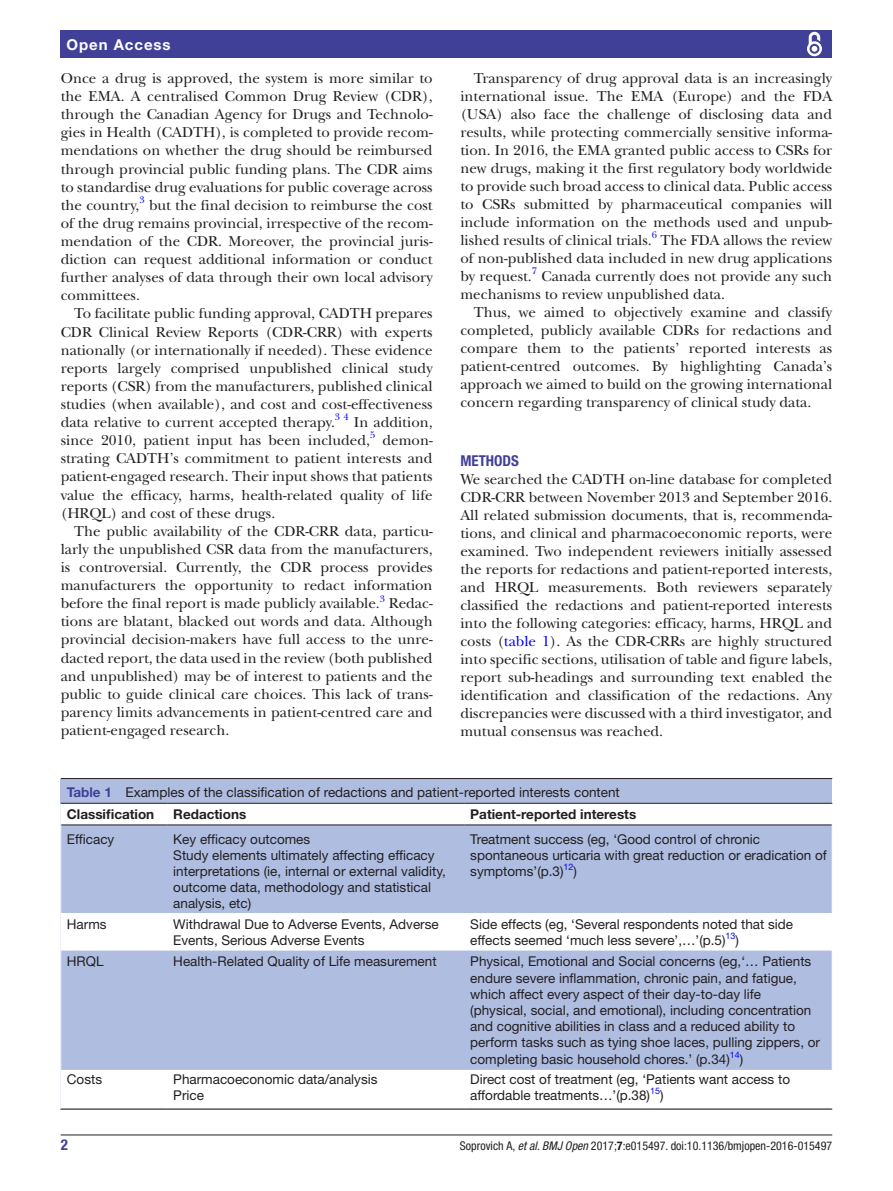
<style>
.page{position:relative;width:893px;height:1191px;background:#fff}
.page>*{position:absolute;margin:0;border:0;box-sizing:border-box;transform-origin:0 0}
.t1{font:15px/18.1px "New Baskerville";color:#231f20;text-align:justify}
.t2{font:700 15px "Helvetica Neue LT Std";letter-spacing:.065em;color:#fff}
.t3{font:700 condensed 15px "Helvetica Neue LT Std";color:#414099}
.t4{font:13.5px/16.2px "Helvetica Neue LT Std";color:#231f20}
.t5{font:700 13.5px "Helvetica Neue LT Std";color:#231f20}
.t6{font:condensed 12px "Helvetica Neue LT Std";color:#231f20}
.t7{font:9.9px "New Baskerville";color:#00f}
.t8{font:9px "Helvetica Neue LT Std";color:#00f}
.s1{color:#00f}
.s2{font-weight:700;color:#414099}
.s3{font-weight:700}
.s4{font-size:13.5px;color:#231f20}
.s5{font-style:italic}
</style>
<div class="page">
<hr style="left:61px;top:1134px;width:771px;height:1px;background:#231f20">
<div style="left:61px;top:31px;width:771px;height:27px;background:#414099"></div>
<svg style="left:807px;top:31px;width:15px;height:26px"></svg>
<div style="left:61px;top:779px;width:771px;height:330px;background:#afbde1"></div>
<hr style="left:61px;top:778px;width:771px;height:1px;background:#231f20">
<div style="left:61px;top:804px;width:771px;height:304px;background:#fff"></div>
<svg style="left:61px;top:825px;width:771px;height:244px"></svg>
<hr style="left:61px;top:803px;width:106px;height:1px;background:#231f20">
<hr style="left:61px;top:824px;width:106px;height:1px;background:#231f20">
<hr style="left:167px;top:803px;width:297px;height:1px;background:#231f20">
<hr style="left:167px;top:824px;width:297px;height:1px;background:#231f20">
<hr style="left:464px;top:803px;width:368px;height:1px;background:#231f20">
<hr style="left:464px;top:824px;width:368px;height:1px;background:#231f20">
<hr style="left:61px;top:1108px;width:106px;height:1px;background:#231f20">
<hr style="left:167px;top:1108px;width:297px;height:1px;background:#231f20">
<hr style="left:464px;top:1108px;width:368px;height:1px;background:#231f20">
<svg style="left:60px;top:803px;width:1px;height:22px"></svg>
<p class="t2" style="left:66px;top:35px;width:106px">Open Access</p>
<p class="t1" style="left:61px;top:69px;width:373px">Once a drug is approved, the system is more similar to the EMA. A centralised Common Drug Review (CDR), through the Canadian Agency for Drugs and Technolo&shy;gies in Health (CADTH), is completed to provide recom&shy;mendations on whether the drug should be reimbursed through provincial public funding plans. The CDR aims to standardise drug evaluations for public coverage across the country,</p>
<p class="t7" style="left:140px;top:194px;width:7px">3</p>
<p class="t1" style="left:61px;top:196px;width:373px;text-indent:88px">but the final decision to reimburse the cost of the drug remains provincial, irrespective of the recom&shy;mendation of the CDR. Moreover, the provincial juris&shy;diction can request additional information or conduct further analyses of data through their own local advisory committees.</p>
<p class="t1" style="left:61px;top:305px;width:373px;text-indent:14px">To facilitate public funding approval, CADTH prepares CDR Clinical Review Reports (CDR-CRR) with experts nationally (or internationally if needed). These evidence reports largely comprised unpublished clinical study reports (CSR) from the manufacturers, published clinical studies (when available), and cost and cost-effectiveness data relative to current accepted therapy.<sup>3</sup> <sup>4</sup> In addition, since 2010, patient input has been included,</p>
<p class="t7" style="left:370px;top:429px;width:7px">5</p>
<p class="t1" style="left:61px;top:431px;width:373px;text-indent:322px">demon&shy;strating CADTH’s commitment to patient interests and patient-engaged research. Their input shows that patients value the efficacy, harms, health-related quality of life (HRQL) and cost of these drugs.</p>
<p class="t1" style="left:61px;top:522px;width:373px;text-indent:13px">The public availability of the CDR-CRR data, particu&shy;larly the unpublished CSR data from the manufacturers, is controversial. Currently, the CDR process provides manufacturers the opportunity to redact information before the final report is made publicly available.</p>
<p class="t7" style="left:380px;top:592px;width:7px">3</p>
<p class="t1" style="left:61px;top:594px;width:373px;text-indent:328px">Redac&shy;tions are blatant, blacked out words and data. Although provincial decision-makers have full access to the unre&shy;dacted report, the data used in the review (both published and unpublished) may be of interest to patients and the public to guide clinical care choices. This lack of trans&shy;parency limits advancements in patient-centred care and patient-engaged research.</p>
<p class="t1" style="left:460px;top:69px;width:373px;text-indent:14px">Transparency of drug approval data is an increasingly international issue. The EMA (Europe) and the FDA (USA) also face the challenge of disclosing data and results, while protecting commercially sensitive informa&shy;tion. In 2016, the EMA granted public access to CSRs for new drugs, making it the first regulatory body worldwide to provide such broad access to clinical data. Public access to CSRs submitted by pharmaceutical companies will include information on the methods used and unpub&shy;lished results of clinical trials.</p>
<p class="t7" style="left:652px;top:229px;width:7px">6</p>
<p class="t1" style="left:460px;top:231px;width:373px;text-indent:200px">The FDA allows the review of non-published data included in new drug applications by request.</p>
<p class="t7" style="left:532px;top:265px;width:7px">7</p>
<p class="t1" style="left:460px;top:267px;width:373px;text-indent:81px">Canada currently does not provide any such mechanisms to review unpublished data.</p>
<p class="t1" style="left:460px;top:303px;width:373px;text-indent:14px">Thus, we aimed to objectively examine and classify completed, publicly available CDRs for redactions and compare them to the patients’ reported interests as patient-centred outcomes. By highlighting Canada’s approach we aimed to build on the growing international concern regarding transparency of clinical study data.</p>
<p class="t3" style="left:460px;top:451px;width:60px">METHODS</p>
<p class="t1" style="left:460px;top:470px;width:373px">We searched the CADTH on-line database for completed CDR-CRR between November 2013 and September 2016.<br>All related submission documents, that is, recommenda&shy;tions, and clinical and pharmacoeconomic reports, were examined. Two independent reviewers initially assessed the reports for redactions and patient-reported interests, and HRQL measurements. Both reviewers separately classified the redactions and patient-reported interests into the following categories: efficacy, harms, HRQL and costs (<span class="s1">table 1</span>). As the CDR-CRRs are highly structured into specific sections, utilisation of table and figure labels, report sub-headings and surrounding text enabled the identification and classification of the redactions. Any discrepancies were discussed with a third investigator, and mutual consensus was reached.</p>
<p class="t4" style="left:67px;top:781px;width:555px;line-height:22px"><span class="s2">Table 1</span> Examples of the classification of redactions and patient-reported interests content<br><span class="s3">Classification</span></p>
<p class="t5" style="left:173px;top:805px;width:74px">Redactions</p>
<p class="t5" style="left:470px;top:805px;width:167px">Patient-reported interests</p>
<p class="t4" style="left:67px;top:830px;width:49px">Efficacy</p>
<p class="t4" style="left:173px;top:830px;width:274px">Key efficacy outcomes<br>Study elements ultimately affecting efficacy interpretations (ie, internal or external validity, outcome data, methodology and statistical analysis, etc)</p>
<p class="t4" style="left:470px;top:830px;width:358px">Treatment success (eg, ‘Good control of chronic spontaneous urticaria with great reduction or eradication of symptoms’(p.3)<sup>12</sup>)</p>
<p class="t4" style="left:67px;top:915px;width:41px">Harms</p>
<p class="t4" style="left:173px;top:915px;width:267px">Withdrawal Due to Adverse Events, Adverse<br>Events, Serious Adverse Events</p>
<p class="t4" style="left:470px;top:915px;width:324px">Side effects (eg, ‘Several respondents noted that side effects seemed ‘much less severe’,…’(p.5)</p>
<p class="t8" style="left:726px;top:930px;width:15px">13<span class="s4">)</span></p>
<p class="t4" style="left:67px;top:953px;width:38px">HRQL</p>
<p class="t4" style="left:173px;top:953px;width:265px">Health-Related Quality of Life measurement</p>
<p class="t4" style="left:470px;top:953px;width:351px">Physical, Emotional and Social concerns (eg,‘… Patients endure severe inflammation, chronic pain, and fatigue, which affect every aspect of their day-to-day life (physical, social, and emotional), including concentration and cognitive abilities in class and a reduced ability to perform tasks such as tying shoe laces, pulling zippers, or completing basic household chores.’ (p.34)</p>
<p class="t8" style="left:730px;top:1049px;width:11px">14</p>
<p class="t4" style="left:740px;top:1050px;width:5px">)</p>
<p class="t4" style="left:67px;top:1070px;width:37px">Costs</p>
<p class="t4" style="left:173px;top:1070px;width:206px">Pharmacoeconomic data/analysis<br>Price</p>
<p class="t4" style="left:470px;top:1070px;width:321px">Direct cost of treatment (eg, ‘Patients want access to affordable treatments…’(p.38)</p>
<p class="t8" style="left:650px;top:1085px;width:11px">15</p>
<p class="t4" style="left:660px;top:1087px;width:5px">)</p>
<p class="t3" style="left:61px;top:1135px;width:9px">2</p>
<p class="t6" style="left:460px;top:1138px;width:374px">Soprovich A, <span class="s5">et al</span>. <span class="s5">BMJ Open</span> 2017;<span class="s3">7</span>:e015497. doi:10.1136/bmjopen-2016-015497</p>
</div>
